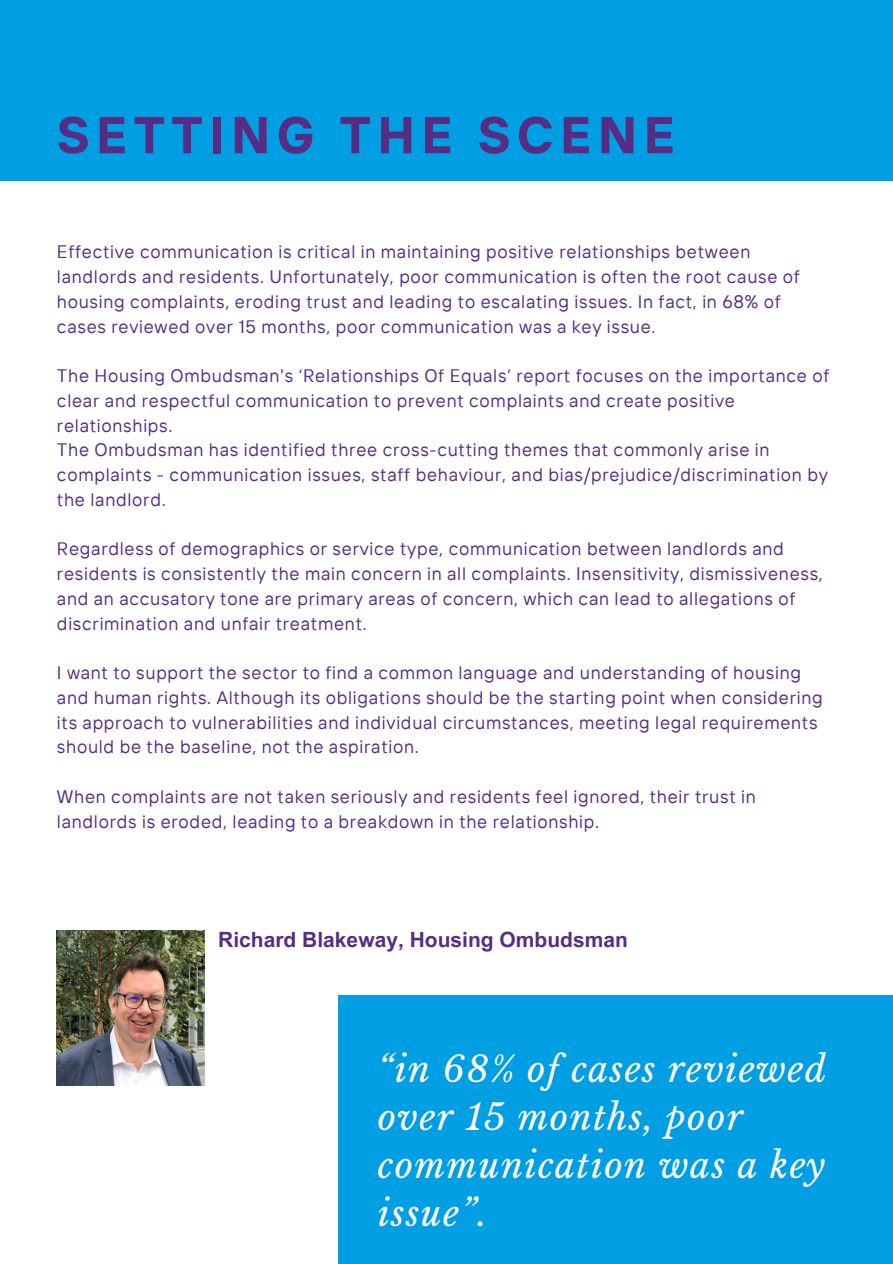
<style>
.page{position:relative;width:893px;height:1264px;background:#fff}
.page>*{position:absolute;margin:0;border:0;box-sizing:border-box;transform-origin:0 0}
.t1{font:700 51.75px "TT Interphases";letter-spacing:.13em;color:#582c83}
.t2{font:italic 35.25px/47.8px "Libre Baskerville";letter-spacing:.04em;color:#fff}
.t3{font:700 21px "Arial MT Pro";color:#582c83}
.t4{font:18px/24.8px "TT Interphases";letter-spacing:.04em;color:#582c83}
</style>
<div class="page">
<div style="left:0;top:0;width:892px;height:181px;background:#009ee3"></div>
<img style="left:57px;top:930px;width:147px;height:155px">
<div style="left:338px;top:995px;width:554px;height:268px;background:#009ee3"></div>
<p class="t1" style="left:57px;top:101px;width:619px">SETTING THE SCENE</p>
<p class="t4" style="left:57px;top:239px;width:744px">Effective communication is critical in maintaining positive relationships between landlords and residents. Unfortunately, poor communication is often the root cause of housing complaints, eroding trust and leading to escalating issues. In fact, in 68% of cases reviewed over 15 months, poor communication was a key issue.</p>
<p class="t4" style="left:57px;top:363px;width:774px">The Housing Ombudsman's ‘Relationships Of Equals’ report focuses on the importance of clear and respectful communication to prevent complaints and create positive relationships.</p>
<p class="t4" style="left:57px;top:437px;width:772px">The Ombudsman has identified three cross-cutting themes that commonly arise in complaints - communication issues, staff behaviour, and bias/prejudice/discrimination by the landlord.</p>
<p class="t4" style="left:57px;top:536px;width:767px">Regardless of demographics or service type, communication between landlords and residents is consistently the main concern in all complaints. Insensitivity, dismissiveness, and an accusatory tone are primary areas of concern, which can lead to allegations of discrimination and unfair treatment.</p>
<p class="t4" style="left:57px;top:660px;width:767px">I want to support the sector to find a common language and understanding of housing and human rights. Although its obligations should be the starting point when considering its approach to vulnerabilities and individual circumstances, meeting legal requirements should be the baseline, not the aspiration.</p>
<p class="t4" style="left:57px;top:783px;width:700px">When complaints are not taken seriously and residents feel ignored, their trust in landlords is eroded, leading to a breakdown in the relationship.</p>
<p class="t3" style="left:218px;top:931px;width:411px">Richard Blakeway, Housing Ombudsman</p>
<p class="t2" style="left:378px;top:1045px;width:450px">“in 68% of cases reviewed over 15 months, poor communication was a key issue”.</p>
</div>
